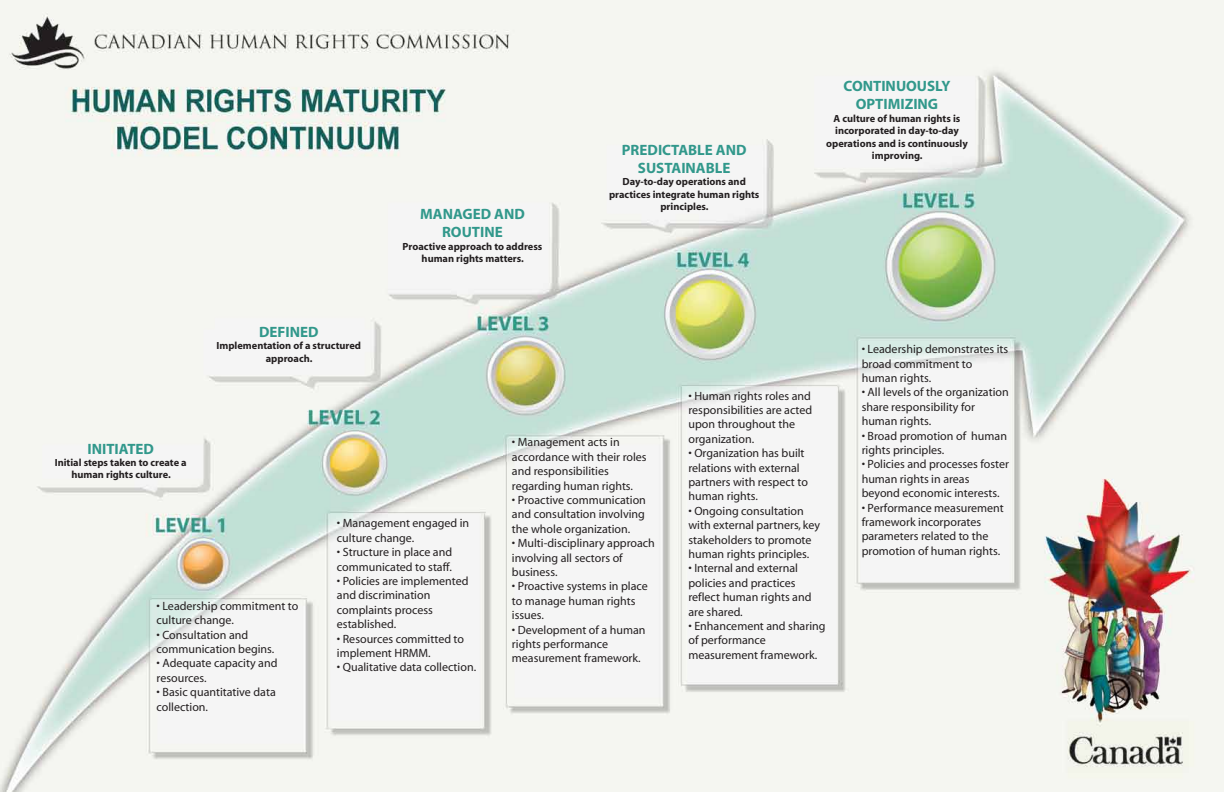
<style>
.page{position:relative;width:1224px;height:792px;background:#fff}
.page>*{position:absolute;margin:0;border:0;box-sizing:border-box;transform-origin:0 0}
.t1{font:700 15px/18px "Myriad";color:#31988b;text-align:center}
.t2{font:12px/14.4px "Myriad";color:#231f20}
.t3{font:700 10.4px/12.5px "Myriad";color:#231f20;text-align:center}
</style>
<div class="page">
<img style="left:0;top:0;width:1224px;height:792px">
<p class="t1" style="left:420px;top:206px;width:106px">MANAGED AND<br>ROUTINE</p>
<p class="t3" style="left:403px;top:240px;width:141px">Proactive approach to address human rights matters.</p>
<p class="t1" style="left:622px;top:141px;width:126px">PREDICTABLE AND<br>SUSTAINABLE</p>
<p class="t3" style="left:609px;top:176px;width:152px">Day-to-day operations and practices integrate human rights principles.</p>
<p class="t1" style="left:844px;top:78px;width:108px">CONTINUOUSLY<br>OPTIMIZING</p>
<p class="t3" style="left:826px;top:112px;width:143px">A culture of human rights is incorporated in day-to-day operations and is continuously improving.</p>
<p class="t1" style="left:259px;top:323px;width:61px">DEFINED</p>
<p class="t3" style="left:217px;top:340px;width:146px">Implementation of a structured approach.</p>
<p class="t1" style="left:87px;top:440px;width:68px">INITIATED</p>
<p class="t3" style="left:55px;top:457px;width:134px">Initial steps taken to create a human rights culture.</p>
<p class="t2" style="left:157px;top:599px;width:143px">• Leadership commitment to culture change.</p>
<p class="t2" style="left:157px;top:628px;width:119px">• Consultation and communication begins.</p>
<p class="t2" style="left:157px;top:657px;width:122px">• Adequate capacity and resources.</p>
<p class="t2" style="left:157px;top:686px;width:121px">• Basic quantitative data collection.</p>
<p class="t2" style="left:337px;top:517px;width:134px">• Management engaged in culture change.</p>
<p class="t2" style="left:337px;top:546px;width:117px">• Structure in place and communicated to staff.</p>
<p class="t2" style="left:337px;top:574px;width:133px">• Policies are implemented and discrimination complaints process established.</p>
<p class="t2" style="left:337px;top:632px;width:129px">• Resources committed to implement HRMM.</p>
<p class="t2" style="left:337px;top:661px;width:141px">• Qualitative data collection.</p>
<p class="t2" style="left:512px;top:436px;width:136px">• Management acts in accordance with their roles and responsibilities regarding human rights.</p>
<p class="t2" style="left:512px;top:493px;width:135px;text-align:justify">• Proactive communication and consultation involving the whole organization.</p>
<p class="t2" style="left:512px;top:536px;width:145px">• Multi-disciplinary approach involving all sectors of business.</p>
<p class="t2" style="left:512px;top:580px;width:137px">• Proactive systems in place to manage human rights issues.</p>
<p class="t2" style="left:512px;top:623px;width:135px">• Development of a human rights performance measurement framework.</p>
<p class="t2" style="left:688px;top:389px;width:125px">• Human rights roles and responsibilities are acted upon throughout the organization.</p>
<p class="t2" style="left:688px;top:447px;width:121px">• Organization has built relations with external partners with respect to human rights.</p>
<p class="t2" style="left:688px;top:504px;width:133px">• Ongoing consultation with external partners, key stakeholders to promote human rights principles.</p>
<p class="t2" style="left:688px;top:562px;width:125px">• Internal and external policies and practices reflect human rights and are shared.</p>
<p class="t2" style="left:688px;top:619px;width:139px">• Enhancement and sharing of performance measurement framework.</p>
<p class="t2" style="left:862px;top:342px;width:148px">• Leadership demonstrates its broad commitment to human rights.</p>
<p class="t2" style="left:862px;top:386px;width:149px">• All levels of the organization share responsibility for human rights.</p>
<p class="t2" style="left:862px;top:429px;width:147px">• Broad promotion of human rights principles.</p>
<p class="t2" style="left:862px;top:458px;width:149px">• Policies and processes foster human rights in areas beyond economic interests.</p>
<p class="t2" style="left:862px;top:501px;width:144px">• Performance measurement framework incorporates parameters related to the promotion of human rights.</p>
</div>
